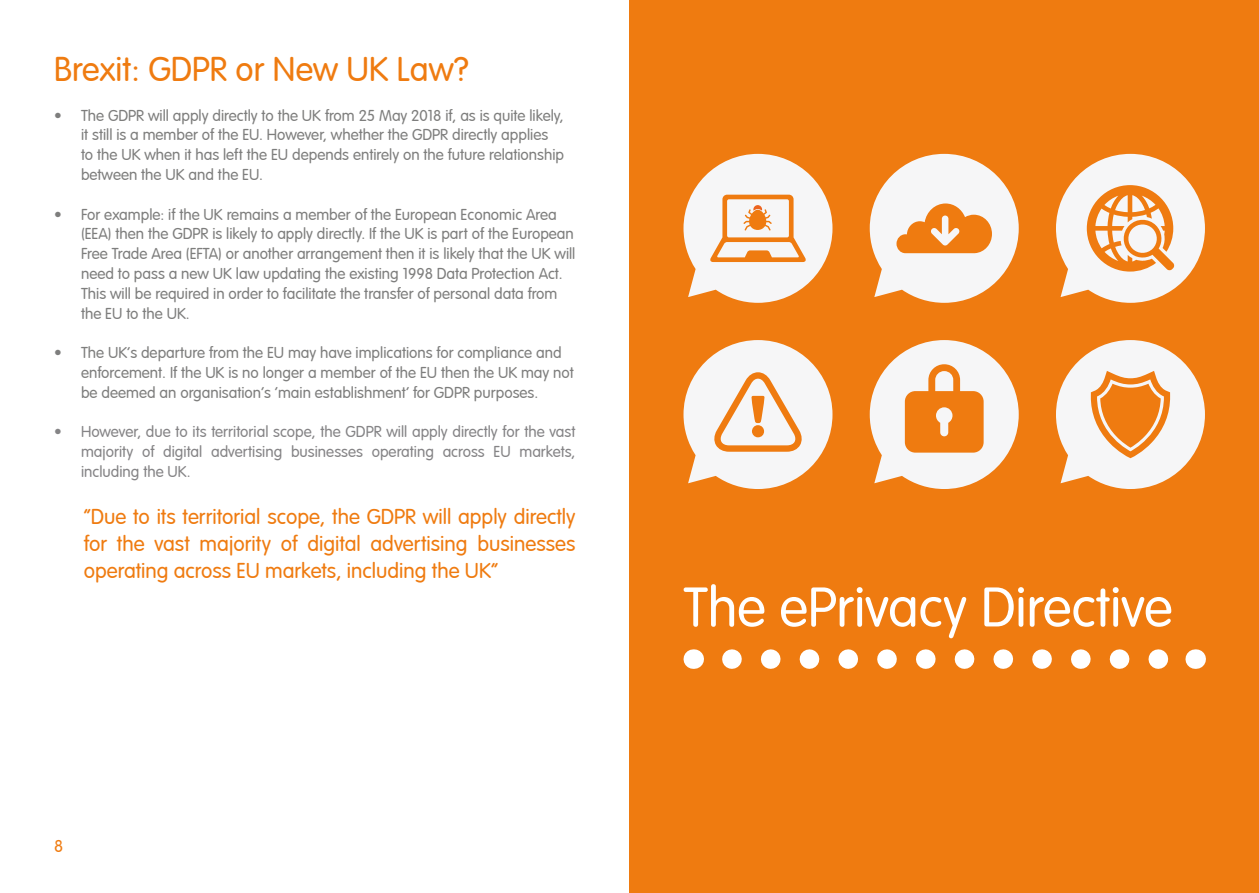
<style>
.page{position:relative;width:1259px;height:893px;background:#fff}
.page>*{position:absolute;margin:0;border:0;box-sizing:border-box;transform-origin:0 0}
.t1{font:300 58.5px "VAG Rundschrift D";color:#fff}
.t2{font:300 36px "VAG Rundschrift D";color:#ef7b10}
.t3{font:300 22.5px/27px "VAG Rundschrift D";color:#ef7b10;text-align:justify}
.t4{font:300 18px "VAG Rundschrift D";color:#ef7b10}
.t5{font:300 16.5px/19.8px "VAG Rundschrift D";color:#7e7e7d}
.t6{font:300 16.5px/19.8px "VAG Rundschrift D";color:#858486;text-align:justify}
</style>
<div class="page">
<div style="left:629px;top:0;width:630px;height:893px;background:#ef7b10"></div>
<svg style="left:732px;top:649px;width:437px;height:20px"></svg>
<svg style="left:693px;top:649px;width:1px;height:20px"></svg>
<svg style="left:1195px;top:649px;width:1px;height:20px"></svg>
<svg style="left:1056px;top:340px;width:149px;height:149px"></svg>
<svg style="left:869px;top:340px;width:149px;height:149px"></svg>
<svg style="left:683px;top:340px;width:149px;height:149px"></svg>
<div style="left:752px;top:425px;width:12px;height:12px;background:#ef7b10;border-radius:50%"></div>
<svg style="left:1056px;top:154px;width:149px;height:149px"></svg>
<svg style="left:869px;top:154px;width:149px;height:149px"></svg>
<svg style="left:683px;top:154px;width:149px;height:149px"></svg>
<h2 class="t2" style="left:54px;top:50px;width:416px">Brexit: GDPR or New UK Law?</h2>
<p class="t5" style="left:81px;top:106px;width:485px;text-indent:-27px">• The GDPR will apply directly to the UK from 25 May 2018 if, as is quite likely, it still is a member of the EU. However, whether the GDPR directly applies to the UK when it has left the EU depends entirely on the future relationship between the UK and the EU.</p>
<p class="t5" style="left:81px;top:205px;width:496px;text-indent:-27px">• For example: if the UK remains a member of the European Economic Area (EEA) then the GDPR is likely to apply directly. If the UK is part of the European Free Trade Area (EFTA) or another arrangement then it is likely that the UK will need to pass a new UK law updating the existing 1998 Data Protection Act.<br>This will be required in order to facilitate the transfer of personal data from the EU to the UK.</p>
<p class="t5" style="left:81px;top:343px;width:494px;text-indent:-27px">• The UK’s departure from the EU may have implications for compliance and enforcement. If the UK is no longer a member of the EU then the UK may not be deemed an organisation’s ‘main establishment’ for GDPR purposes.</p>
<p class="t6" style="left:81px;top:422px;width:496px;text-indent:-27px">• However, due to its territorial scope, the GDPR will apply directly for the vast majority of digital advertising businesses operating across EU markets, including the UK.</p>
<h3 class="t3" style="left:84px;top:503px;width:493px">“Due to its territorial scope, the GDPR will apply directly for the vast majority of digital advertising businesses operating across EU markets, including the UK”</h3>
<p class="t4" style="left:54px;top:837px;width:11px">8</p>
<h1 class="t1" style="left:683px;top:575px;width:491px">The ePrivacy Directive</h1>
</div>
